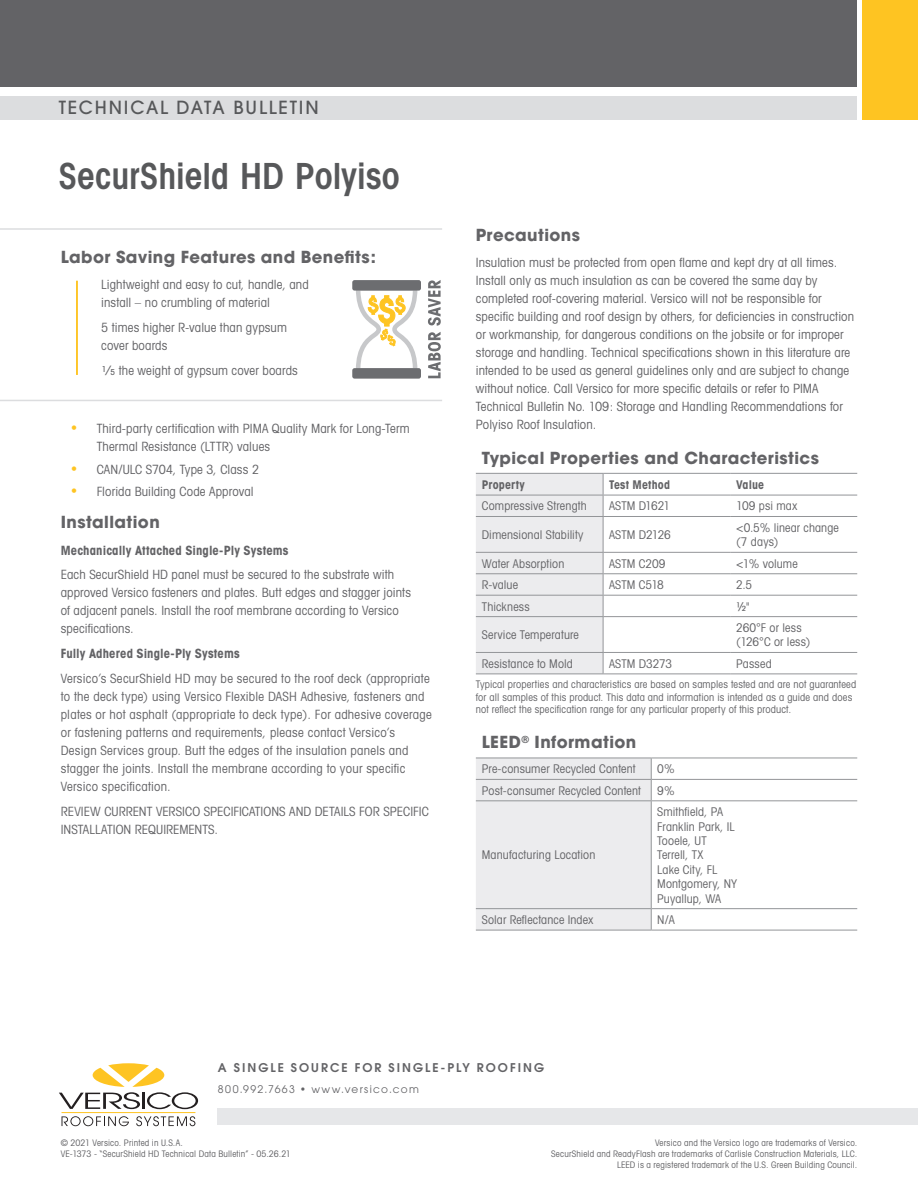
<style>
.page{position:relative;width:918px;height:1188px;background:#fff}
.page>*{position:absolute;margin:0;border:0;box-sizing:border-box;transform-origin:0 0}
.t1{font:600 condensed 36px "Avant Garde";letter-spacing:.005em;color:#57585a}
.t2{font:500 18px "Avant Garde";letter-spacing:.1em;color:#57585a}
.Body_Copy{font:700 16.5px "Avant Garde";letter-spacing:.025em;color:#636366}
.t3{font:condensed 12.75px/18px "Avant Garde";letter-spacing:.01em;color:#636366}
.t4{font:700 condensed 12.75px "Avant Garde";letter-spacing:.01em;color:#636366}
.t5{font:condensed 12px/14.4px "Avant Garde";letter-spacing:.01em;color:#636366}
.t6{font:600 12px "Avant Garde";letter-spacing:.17em;color:#636366}
.t7{font:700 condensed 12px "Avant Garde";letter-spacing:.015em;color:#636366}
.t8{font:condensed 10.5px/12.8px "Avant Garde";letter-spacing:.01em;color:#636366}
.t9{font:10.5px "Avant Garde";letter-spacing:.13em;color:#636366}
.t10{font:condensed 9px/10.8px "Avant Garde";letter-spacing:.02em;color:#636366;text-align:right}
.s1{font-weight:500;font-size:8.25px}
.s2{font-stretch:normal;font-size:14.25px;color:#fec422}
</style>
<div class="page">
<hr style="left:603px;top:473px;width:127px;height:1px;background:#939598">
<hr style="left:730px;top:473px;width:127px;height:1px;background:#939598">
<hr style="left:603px;top:495px;width:127px;height:1px;background:#939598">
<hr style="left:730px;top:495px;width:127px;height:1px;background:#939598">
<hr style="left:603px;top:516px;width:127px;height:1px;background:#939598">
<hr style="left:730px;top:516px;width:127px;height:1px;background:#939598">
<hr style="left:603px;top:552px;width:127px;height:1px;background:#939598">
<hr style="left:730px;top:552px;width:127px;height:1px;background:#939598">
<hr style="left:603px;top:573px;width:127px;height:1px;background:#939598">
<hr style="left:730px;top:573px;width:127px;height:1px;background:#939598">
<hr style="left:603px;top:595px;width:127px;height:1px;background:#939598">
<hr style="left:730px;top:595px;width:127px;height:1px;background:#939598">
<hr style="left:603px;top:616px;width:127px;height:1px;background:#939598">
<hr style="left:730px;top:616px;width:127px;height:1px;background:#939598">
<hr style="left:603px;top:652px;width:127px;height:1px;background:#939598">
<svg style="left:476px;top:473px;width:128px;height:201px;background:#e7e7e9"></svg>
<hr style="left:730px;top:652px;width:127px;height:1px;background:#939598">
<hr style="left:476px;top:674px;width:127px;height:1px;background:#939598">
<hr style="left:603px;top:674px;width:127px;height:1px;background:#939598">
<hr style="left:730px;top:674px;width:127px;height:1px;background:#939598">
<hr style="left:651px;top:758px;width:206px;height:1px;background:#939598">
<hr style="left:651px;top:779px;width:206px;height:1px;background:#939598">
<hr style="left:651px;top:800px;width:206px;height:1px;background:#939598">
<hr style="left:651px;top:908px;width:206px;height:1px;background:#939598">
<div style="left:476px;top:758px;width:176px;height:172px;background:#ececee"></div>
<hr style="left:476px;top:930px;width:175px;height:1px;background:#939598">
<hr style="left:651px;top:930px;width:206px;height:1px;background:#939598">
<div style="left:218px;top:1108px;width:700px;height:17px;background:#e6e7e9"></div>
<div style="left:0;top:96px;width:856px;height:23px;background:#dcdddf"></div>
<div style="left:0;top:0;width:856px;height:87px;background:#636366"></div>
<div style="left:863px;top:0;width:55px;height:119px;background:#fec422"></div>
<svg style="left:62px;top:1116px;width:67px;height:10px"></svg>
<svg style="left:136px;top:1116px;width:59px;height:10px"></svg>
<hr style="left:62px;top:1112px;width:133px;height:1px;background:#fec422">
<svg style="left:59px;top:1063px;width:139px;height:46px"></svg>
<div style="left:352px;top:280px;width:69px;height:11px;background:#6c6d70;border-radius:2px"></div>
<div style="left:352px;top:368px;width:69px;height:11px;background:#6c6d70;border-radius:2px"></div>
<svg style="left:356px;top:290px;width:61px;height:79px"></svg>
<svg style="left:428px;top:332px;width:13px;height:46px"></svg>
<svg style="left:428px;top:280px;width:13px;height:46px"></svg>
<hr style="left:0;top:228px;width:442px;height:2px;background:#dcdddf">
<hr style="left:0;top:400px;width:442px;height:1px;background:#dcdddf">
<hr style="left:76px;top:281px;width:2px;height:94px;background:#fec422">
<p class="t2" style="left:59px;top:97px;width:261px">TECHNICAL DATA BULLETIN</p>
<p class="t1" style="left:59px;top:154px;width:343px">SecurShield HD Polyiso</p>
<p class="Body_Copy" style="left:61px;top:246px;width:317px">Labor Saving Features and Benefits:</p>
<p class="t3" style="left:101px;top:276px;width:209px">Lightweight and easy to cut, handle, and install – no crumbling of material</p>
<p class="t3" style="left:101px;top:318px;width:187px">5 times higher R-value than gypsum cover boards</p>
<p class="t3" style="left:102px;top:361px;width:197px"><sup>1</sup>⁄ <span class="s1">5</span> the weight of gypsum cover boards</p>
<p class="t3" style="left:97px;top:420px;width:315px;text-indent:-27px"><span class="s2">•</span> Third-party certification with PIMA Quality Mark for Long-Term<br>Thermal Resistance (LTTR) values</p>
<p class="t3" style="left:70px;top:460px;width:191px"><span class="s2">•</span> CAN/ULC S704, Type 3, Class 2</p>
<p class="t3" style="left:70px;top:482px;width:185px"><span class="s2">•</span> Florida Building Code Approval</p>
<p class="Body_Copy" style="left:61px;top:511px;width:101px">Installation</p>
<p class="t4" style="left:61px;top:542px;width:229px">Mechanically Attached Single-Ply Systems</p>
<p class="t3" style="left:61px;top:565px;width:352px">Each SecurShield HD panel must be secured to the substrate with approved Versico fasteners and plates. Butt edges and stagger joints of adjacent panels. Install the roof membrane according to Versico specifications.</p>
<p class="t4" style="left:61px;top:645px;width:181px">Fully Adhered Single-Ply Systems</p>
<p class="t3" style="left:61px;top:669px;width:373px">Versico’s SecurShield HD may be secured to the roof deck (appropriate to the deck type) using Versico Flexible DASH Adhesive, fasteners and plates or hot asphalt (appropriate to deck type). For adhesive coverage or fastening patterns and requirements, please contact Versico’s Design Services group. Butt the edges of the insulation panels and stagger the joints. Install the membrane according to your specific Versico specification.</p>
<p class="t3" style="left:61px;top:802px;width:370px">REVIEW CURRENT VERSICO SPECIFICATIONS AND DETAILS FOR SPECIFIC<br>INSTALLATION REQUIREMENTS.</p>
<p class="Body_Copy" style="left:476px;top:224px;width:106px">Precautions</p>
<p class="t3" style="left:476px;top:254px;width:380px">Insulation must be protected from open flame and kept dry at all times.<br>Install only as much insulation as can be covered the same day by completed roof-covering material. Versico will not be responsible for specific building and roof design by others, for deficiencies in construction or workmanship, for dangerous conditions on the jobsite or for improper storage and handling. Technical specifications shown in this literature are intended to be used as general guidelines only and are subject to change without notice. Call Versico for more specific details or refer to PIMA Technical Bulletin No. 109: Storage and Handling Recommendations for Polyiso Roof Insulation.</p>
<p class="Body_Copy" style="left:482px;top:447px;width:339px">Typical Properties and Characteristics</p>
<p class="t7" style="left:482px;top:477px;width:44px">Property</p>
<p class="t7" style="left:609px;top:477px;width:62px">Test Method</p>
<p class="t7" style="left:736px;top:477px;width:30px">Value</p>
<p class="t5" style="left:482px;top:499px;width:106px">Compressive Strength</p>
<p class="t5" style="left:609px;top:499px;width:63px">ASTM D1621</p>
<p class="t5" style="left:736px;top:499px;width:63px">109 psi max</p>
<p class="t5" style="left:482px;top:527px;width:103px">Dimensional Stability</p>
<p class="t5" style="left:609px;top:527px;width:63px">ASTM D2126</p>
<p class="t5" style="left:736px;top:520px;width:104px">&lt;0.5% linear change (7 days)</p>
<p class="t5" style="left:482px;top:556px;width:84px">Water Absorption</p>
<p class="t5" style="left:609px;top:556px;width:58px">ASTM C209</p>
<p class="t5" style="left:736px;top:556px;width:63px">&lt;1% volume</p>
<p class="t5" style="left:482px;top:577px;width:38px">R-value</p>
<p class="t5" style="left:609px;top:577px;width:56px">ASTM C518</p>
<p class="t5" style="left:736px;top:577px;width:17px">2.5</p>
<p class="t5" style="left:482px;top:599px;width:49px">Thickness</p>
<p class="t5" style="left:736px;top:599px;width:15px">½"</p>
<p class="t5" style="left:482px;top:627px;width:99px">Service Temperature</p>
<p class="t5" style="left:736px;top:620px;width:76px">260°F or less (126°C or less)</p>
<p class="t5" style="left:482px;top:656px;width:93px">Resistance to Mold</p>
<p class="t5" style="left:609px;top:656px;width:65px">ASTM D3273</p>
<p class="t5" style="left:736px;top:656px;width:37px">Passed</p>
<p class="t8" style="left:476px;top:677px;width:382px">Typical properties and characteristics are based on samples tested and are not guaranteed for all samples of this product. This data and information is intended as a guide and does not reflect the specification range for any particular property of this product.</p>
<p class="Body_Copy" style="left:482px;top:731px;width:156px">LEED<sup>®</sup> Information</p>
<p class="t5" style="left:482px;top:762px;width:155px">Pre-consumer Recycled Content</p>
<p class="t5" style="left:657px;top:762px;width:19px">0%</p>
<p class="t5" style="left:482px;top:783px;width:161px">Post-consumer Recycled Content</p>
<p class="t5" style="left:657px;top:783px;width:19px">9%</p>
<p class="t5" style="left:482px;top:848px;width:115px">Manufacturing Location</p>
<p class="t5" style="left:657px;top:804px;width:67px">Smithfield, PA</p>
<p class="t5" style="left:657px;top:819px;width:79px">Franklin Park, IL</p>
<p class="t5" style="left:657px;top:833px;width:51px">Tooele, UT</p>
<p class="t5" style="left:657px;top:848px;width:48px">Terrell, TX</p>
<p class="t5" style="left:657px;top:862px;width:81px">Lake City, FL<br>Montgomery, NY<br>Puyallup, WA</p>
<p class="t5" style="left:482px;top:912px;width:113px">Solar Reflectance Index</p>
<p class="t5" style="left:657px;top:912px;width:19px">N/A</p>
<p class="t6" style="left:218px;top:1060px;width:328px">A SINGLE SOURCE FOR SINGLE-PLY ROOFING</p>
<p class="t9" style="left:218px;top:1083px;width:203px">800.992.7663 • www.versico.com</p>
<p class="t10" style="left:61px;top:1138px;width:124px">© 2021 Versico. Printed in U.S.A.</p>
<p class="t10" style="left:61px;top:1148px;width:232px">VE-1373 - “SecurShield HD Technical Data Bulletin” - 05.26.21</p>
<p class="t10" style="left:551px;top:1138px;width:308px">Versico and the Versico logo are trademarks of Versico.<br>SecurShield and ReadyFlash are trademarks of Carlisle Construction Materials, LLC.<br>LEED is a registered trademark of the U.S. Green Building Council.</p>
</div>
